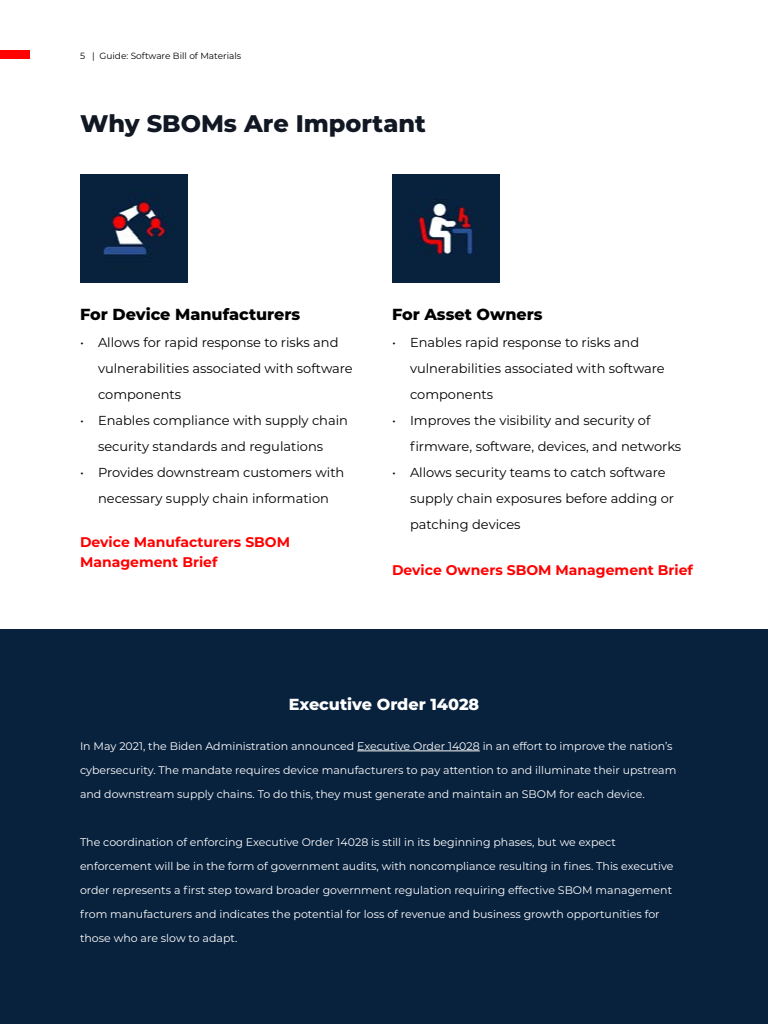
<style>
.page{position:relative;width:768px;height:1024px;background:#fff}
.page>*{position:absolute;margin:0;border:0;box-sizing:border-box;transform-origin:0 0}
.t1{font:800 24px "Montserrat";color:#111824}
.t2{font:800 16px "Montserrat";color:#000}
.t3{font:800 16px "Montserrat";color:#fff}
.t4{font:700 14px/20px "Montserrat";color:#ff0101}
.t5{font:13px/26px "Montserrat";color:#000}
.t6{font:11px/24px "Montserrat";color:#fff}
.t7{font:9px "Montserrat";color:#000}
</style>
<div class="page">
<div style="left:0;top:629px;width:768px;height:395px;background:#08213d"></div>
<hr style="left:357px;top:751px;width:123px;height:1px;background:#fff">
<img style="left:80px;top:175px;width:108px;height:108px">
<img style="left:392px;top:175px;width:108px;height:108px">
<div style="left:0;top:51px;width:30px;height:8px;background:#ff0101"></div>
<p class="t7" style="left:80px;top:50px;width:163px">5 | Guide: Software Bill of Materials</p>
<h1 class="t1" style="left:80px;top:105px;width:347px">Why SBOMs Are Important</h1>
<h2 class="t2" style="left:80px;top:302px;width:222px">For Device Manufacturers</h2>
<h2 class="t2" style="left:392px;top:302px;width:152px">For Asset Owners</h2>
<p class="t5" style="left:98px;top:329px;width:256px;text-indent:-18px">• Allows for rapid response to risks and vulnerabilities associated with software components</p>
<p class="t5" style="left:80px;top:407px;width:270px;text-align:center">• Enables compliance with supply chain security standards and regulations</p>
<p class="t5" style="left:80px;top:459px;width:266px;text-align:center">• Provides downstream customers with necessary supply chain information</p>
<p class="t4" style="left:80px;top:531px;width:212px">Device Manufacturers SBOM<br>Management Brief</p>
<p class="t5" style="left:410px;top:329px;width:256px;text-indent:-18px">• Enables rapid response to risks and vulnerabilities associated with software components</p>
<p class="t5" style="left:410px;top:407px;width:273px;text-indent:-18px">• Improves the visibility and security of firmware, software, devices, and networks</p>
<p class="t5" style="left:410px;top:459px;width:266px;text-indent:-18px">• Allows security teams to catch software supply chain exposures before adding or patching devices</p>
<p class="t4" style="left:392px;top:560px;width:303px">Device Owners SBOM Management Brief</p>
<h2 class="t3" style="left:289px;top:692px;width:192px">Executive Order 14028</h2>
<p class="t6" style="left:80px;top:733px;width:598px">In May 2021, the Biden Administration announced Executive Order 14028 in an effort to improve the nation’s cybersecurity. The mandate requires device manufacturers to pay attention to and illuminate their upstream and downstream supply chains. To do this, they must generate and maintain an SBOM for each device.</p>
<p class="t6" style="left:80px;top:829px;width:595px">The coordination of enforcing Executive Order 14028 is still in its beginning phases, but we expect enforcement will be in the form of government audits, with noncompliance resulting in fines. This executive order represents a first step toward broader government regulation requiring effective SBOM management from manufacturers and indicates the potential for loss of revenue and business growth opportunities for those who are slow to adapt.</p>
</div>
